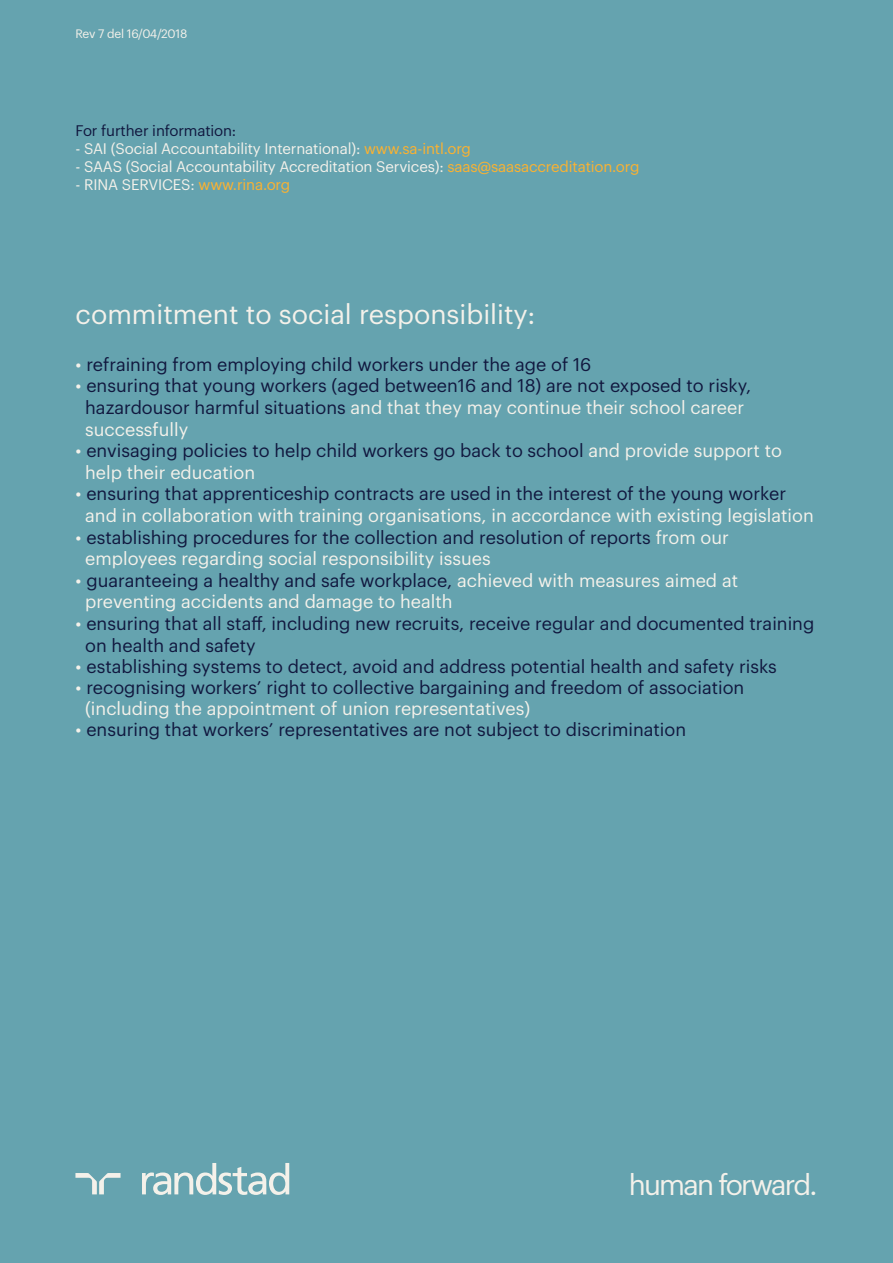
<style>
.page{position:relative;width:893px;height:1263px;background:#65a3af}
.page>*{position:absolute;margin:0;border:0;box-sizing:border-box;transform-origin:0 0}
.t1{font:28.5px "Graphik LCG";letter-spacing:-.06em;color:#f4f1ea}
.t2{font:27px "Graphik LCG";color:#f4f1ea}
.t3{font:18px/21.6px "Graphik LCG";color:#11183f}
.t4{font:18px/21.6px "Graphik LCG";color:#f4f1ea}
.t5{font:15px "Graphik LCG";letter-spacing:-.01em;color:#f4f1ea}
.t6{font:15px "Graphik LCG";letter-spacing:-.01em;color:#11183f}
.t7{font:12px "Graphik LCG";letter-spacing:-.02em;color:#f4f1ea}
.s1{color:#fcb230}
.s2{color:#f4f1ea}
.s3{color:#11183f}
</style>
<div class="page">
<svg style="left:75px;top:1163px;width:214px;height:32px"></svg>
<p class="t7" style="left:75px;top:24px;width:113px">Rev 7 del 16/04/2018</p>
<p class="t6" style="left:75px;top:119px;width:162px">For further information:</p>
<p class="t5" style="left:75px;top:137px;width:397px">- SAI (Social Accountability International): <span class="s1">www.sa-intl.org</span></p>
<p class="t5" style="left:75px;top:155px;width:566px">- SAAS (Social Accountability Accreditation Services): <span class="s1">saas@saasaccreditation.org</span></p>
<p class="t5" style="left:75px;top:173px;width:216px">- RINA SERVICES: <span class="s1">www.rina.org</span></p>
<h2 class="t2" style="left:76px;top:294px;width:461px">commitment to social responsibility:</h2>
<p class="t3" style="left:76px;top:352px;width:517px"><span class="s2">•</span> refraining from employing child workers under the age of 16</p>
<p class="t3" style="left:85px;top:373px;width:667px;text-indent:-10px"><span class="s2">•</span> ensuring that young workers (aged between16 and 18) are not exposed to risky, hazardousor harmful situations <span class="s2">and that they may continue their school career successfully</span></p>
<p class="t3" style="left:85px;top:438px;width:698px;text-indent:-10px"><span class="s2">•</span> envisaging policies to help child workers go back to school <span class="s2">and provide support to help their education</span></p>
<p class="t4" style="left:85px;top:481px;width:730px;text-indent:-10px">• <span class="s3">ensuring that apprenticeship contracts are used in the interest of the young worker </span>and in collaboration with training organisations, in accordance with existing legislation</p>
<p class="t3" style="left:85px;top:525px;width:645px;text-indent:-10px"><span class="s2">•</span> establishing procedures for the collection and resolution of reports <span class="s2">from our employees regarding social responsibility issues</span></p>
<p class="t4" style="left:85px;top:568px;width:654px;text-indent:-10px">• <span class="s3">guaranteeing a healthy and safe workplace,</span> achieved with measures aimed at preventing accidents and damage to health</p>
<p class="t3" style="left:85px;top:611px;width:731px;text-indent:-10px"><span class="s2">•</span> ensuring that all staff, including new recruits, receive regular and documented training on health and safety</p>
<p class="t3" style="left:76px;top:654px;width:703px"><span class="s2">•</span> establishing systems to detect, avoid and address potential health and safety risks</p>
<p class="t3" style="left:85px;top:675px;width:661px;line-height:21px;text-indent:-10px"><span class="s2">•</span> recognising workers’ right to collective bargaining and freedom of association <span class="s2">(including the appointment of union representatives)</span></p>
<p class="t3" style="left:76px;top:717px;width:612px"><span class="s2">•</span> ensuring that workers’ representatives are not subject to discrimination</p>
<h1 class="t1" style="left:629px;top:1163px;width:190px">human forward.</h1>
</div>
